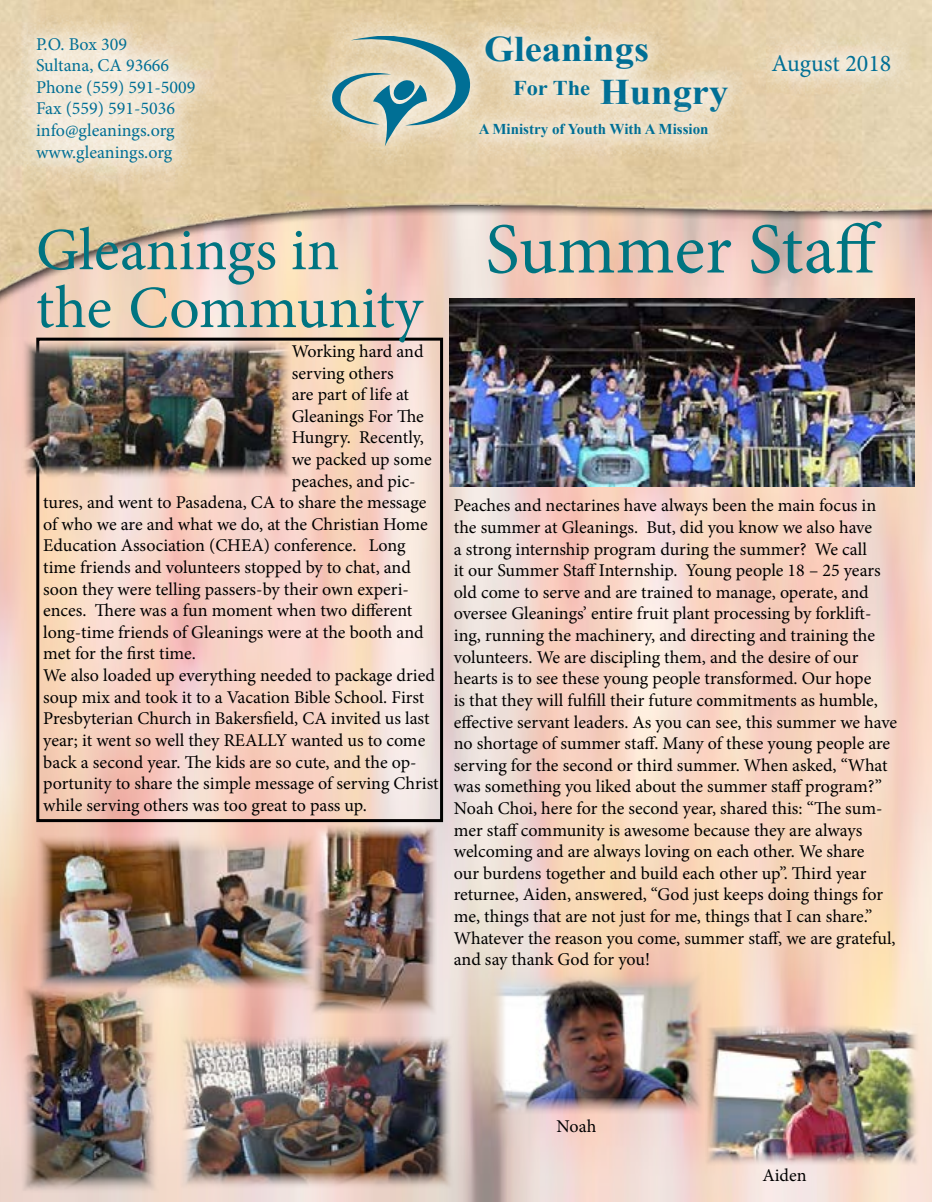
<style>
.page{position:relative;width:932px;height:1202px;background:#fff}
.page>*{position:absolute;margin:0;border:0;box-sizing:border-box;transform-origin:0 0}
.t1{font:72px "Minion Pro";color:#007481}
.t2{font:60px "Minion Pro";color:#007481}
.t3{font:700 36px "Times New Roman";color:#006f95;scale:1.07 1}
.t4{font:24px "Minion Pro";color:#006f95}
.t5{font:700 21px "Times New Roman";color:#006f95;scale:1.07 1}
.t6{font:18px/21.6px "Minion Pro";letter-spacing:-.005em;color:#000}
.t7{font:18px/21.6px "Minion Pro";color:#006f95}
.t8{font:700 15px "Times New Roman";color:#006f95}
.s1{font-size:36px}
</style>
<div class="page">
<img style="left:0;top:339px;width:932px;height:862px">
<img style="left:0;top:0;width:932px;height:336px">
<div style="left:11px;top:13px;width:210px;height:175px;background:#fff;opacity:.7"></div>
<div style="left:459px;top:12px;width:294px;height:125px;background:#fff;opacity:.7"></div>
<div style="left:746px;top:29px;width:169px;height:74px;background:#fff;opacity:.7"></div>
<div style="left:305px;top:9px;width:191px;height:162px;background:#fff;opacity:.7"></div>
<svg style="left:330px;top:36px;width:140px;height:110px;background:#b6c0b0"></svg>
<div style="left:453px;top:99px;width:281px;height:64px;background:#fff;opacity:.7"></div>
<img style="left:449px;top:298px;width:465px;height:188px">
<div style="left:36px;top:338px;width:407px;height:484px;border:3px solid #000"></div>
<img style="left:36px;top:835px;width:274px;height:157px">
<img style="left:180px;top:1034px;width:273px;height:154px">
<img style="left:705px;top:1023px;width:214px;height:143px">
<img style="left:310px;top:823px;width:127px;height:191px">
<img style="left:22px;top:985px;width:136px;height:207px">
<img style="left:22px;top:339px;width:270px;height:139px">
<img style="left:489px;top:972px;width:214px;height:143px">
<p class="t7" style="left:36px;top:33px;width:161px">P.O. Box 309<br>Sultana, CA 93666<br>Phone (559) 591-5009<br>Fax (559) 591-5036 info@gleanings.org www.gleanings.org</p>
<h3 class="t3" style="left:484px;top:24px;width:156px">Gleanings</h3>
<p class="t5" style="left:513px;top:74px;width:203px">For The <span class="s1">Hungry</span></p>
<p class="t8" style="left:478px;top:119px;width:231px">A Ministry of Youth With A Mission</p>
<h3 class="t4" style="left:771px;top:47px;width:121px">August 2018</h3>
<h2 class="t2" style="left:36px;top:210px;width:305px">Gleanings in</h2>
<h2 class="t2" style="left:36px;top:268px;width:388px">the Community</h2>
<p class="t6" style="left:292px;top:340px;width:133px">Working hard and</p>
<p class="t6" style="left:292px;top:362px;width:103px">serving others</p>
<p class="t6" style="left:292px;top:384px;width:119px">are part of life at</p>
<p class="t6" style="left:292px;top:405px;width:134px">Gleanings For The</p>
<p class="t6" style="left:292px;top:427px;width:134px">Hungry. Recently,</p>
<p class="t6" style="left:292px;top:448px;width:141px">we packed up some</p>
<p class="t6" style="left:292px;top:470px;width:125px">peaches, and pic-</p>
<p class="t6" style="left:43px;top:492px;width:384px">tures, and went to Pasadena, CA to share the message</p>
<p class="t6" style="left:43px;top:513px;width:386px">of who we are and what we do, at the Christian Home</p>
<p class="t6" style="left:43px;top:535px;width:364px">Education Association (CHEA) conference. Long</p>
<p class="t6" style="left:43px;top:556px;width:369px">time friends and volunteers stopped by to chat, and</p>
<p class="t6" style="left:43px;top:578px;width:367px">soon they were telling passers-by their own experi-</p>
<p class="t6" style="left:43px;top:600px;width:370px">ences. There was a fun moment when two different</p>
<p class="t6" style="left:43px;top:621px;width:382px">long-time friends of Gleanings were at the booth and</p>
<p class="t6" style="left:43px;top:643px;width:154px">met for the first time.</p>
<p class="t6" style="left:43px;top:664px;width:393px">We also loaded up everything needed to package dried</p>
<p class="t6" style="left:43px;top:686px;width:383px">soup mix and took it to a Vacation Bible School. First</p>
<p class="t6" style="left:43px;top:708px;width:388px">Presbyterian Church in Bakersfield, CA invited us last</p>
<p class="t6" style="left:43px;top:729px;width:383px">year; it went so well they REALLY wanted us to come</p>
<p class="t6" style="left:43px;top:751px;width:375px">back a second year. The kids are so cute, and the op-</p>
<p class="t6" style="left:43px;top:772px;width:397px">portunity to share the simple message of serving Christ</p>
<p class="t6" style="left:43px;top:794px;width:325px">while serving others was too great to pass up.</p>
<h1 class="t1" style="left:485px;top:201px;width:398px">Summer Staff</h1>
<p class="t6" style="left:454px;top:495px;width:445px">Peaches and nectarines have always been the main focus in the summer at Gleanings. But, did you know we also have<br>a strong internship program during the summer? We call<br>it our Summer Staff Internship. Young people 18 – 25 years old come to serve and are trained to manage, operate, and oversee Gleanings’ entire fruit plant processing by forklift&shy;ing, running the machinery, and directing and training the volunteers. We are discipling them, and the desire of our hearts is to see these young people transformed. Our hope<br>is that they will fulfill their future commitments as humble, effective servant leaders. As you can see, this summer we have no shortage of summer staff. Many of these young people are serving for the second or third summer. When asked, “What was something you liked about the summer staff program?” Noah Choi, here for the second year, shared this: “The sum&shy;mer staff community is awesome because they are always welcoming and are always loving on each other. We share<br>our burdens together and build each other up”. Third year returnee, Aiden, answered, “God just keeps doing things for me, things that are not just for me, things that I can share.” Whatever the reason you come, summer staff, we are grateful, and say thank God for you!</p>
<p class="t6" style="left:556px;top:1115px;width:41px">Noah</p>
<p class="t6" style="left:762px;top:1164px;width:46px">Aiden</p>
</div>
